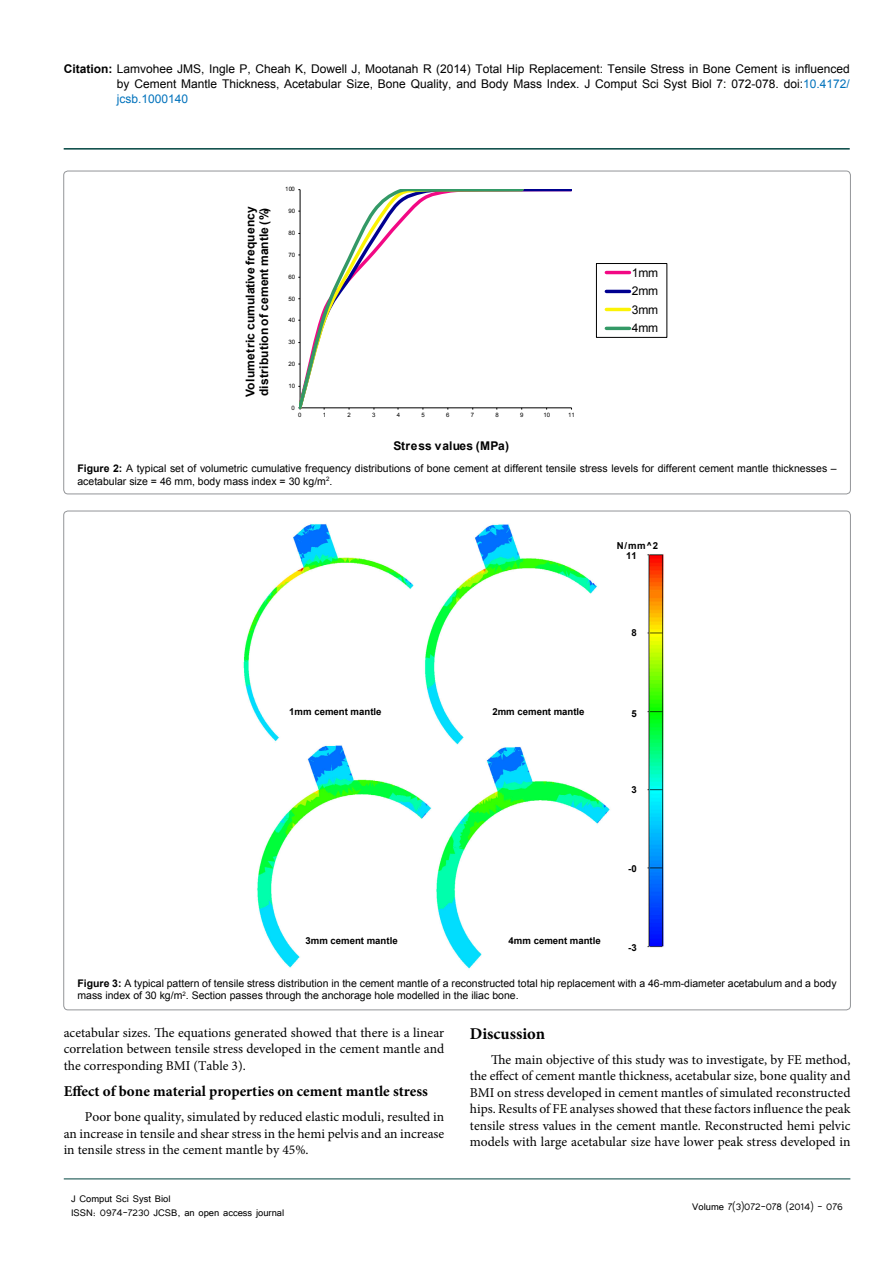
<style>
.page{position:relative;width:893px;height:1263px;background:#fff}
.page>*{position:absolute;margin:0;border:0;box-sizing:border-box;transform-origin:0 0}
.t1{font:700 16.5px "Minion Pro";color:#000}
.t2{font:700 15px "Minion Pro";color:#000}
.t3{font:13.5px/16.5px "Minion Pro";color:#000;text-align:justify}
.t4{font:12px/18.5px "Arial";color:#000;text-align:justify}
.t5{font:12px/14.4px "Tunga";color:#000}
.t6{font:700 12px/13.8px "Arial";letter-spacing:.015em;color:#000}
.t7{font:10.5px/12.6px "Arial";color:#000}
.t8{font:700 9.6px "Arial";color:#000}
.t9{font:6px "Arial";letter-spacing:.015em;color:#000}
.s1{font-weight:700}
.s2{color:#0072bc}
</style>
<div class="page">
<hr style="left:64px;top:148px;width:786px;height:2px;background:#004440">
<hr style="left:64px;top:1179px;width:786px;height:1px;background:#004440">
<svg style="left:300px;top:189px;width:225px;height:219px"></svg>
<div style="left:596px;top:263px;width:71px;height:75px;border:1px solid #000"></div>
<hr style="left:606px;top:271px;width:23px;height:3px;background:#f20884">
<hr style="left:606px;top:290px;width:23px;height:3px;background:#000090">
<hr style="left:606px;top:308px;width:23px;height:3px;background:#fcf305">
<hr style="left:606px;top:327px;width:23px;height:3px;background:#396">
<img style="left:243px;top:524px;width:421px;height:445px">
<div style="left:622px;top:551px;width:19px;height:407px;background:#fff"></div>
<div style="left:609px;top:539px;width:58px;height:13px;background:#fff"></div>
<div style="left:278px;top:703px;width:110px;height:19px;background:#fff"></div>
<div style="left:486px;top:701px;width:102px;height:23px;background:#fff"></div>
<div style="left:497px;top:929px;width:107px;height:22px;background:#fff"></div>
<div style="left:299px;top:931px;width:107px;height:21px;background:#fff"></div>
<p class="t4" style="left:117px;top:61px;width:734px;line-height:15px;text-indent:-53px"><span class="s1">Citation:</span> Lamvohee JMS, Ingle P, Cheah K, Dowell J, Mootanah R (2014) Total Hip Replacement: Tensile Stress in Bone Cement is influenced by Cement Mantle Thickness, Acetabular Size, Bone Quality, and Body Mass Index. J Comput Sci Syst Biol 7: 072-078. doi:<span class="s2">10.4172/ jcsb.1000140</span></p>
<p class="t6" style="left:244px;top:397px;width:192px;rotate:-90deg">Volumetric cumulative frequency distribution of cement mantle (%)</p>
<p class="t9" style="left:285px;top:185px;width:11px">100</p>
<p class="t9" style="left:288px;top:207px;width:8px">90</p>
<p class="t9" style="left:288px;top:229px;width:8px">80</p>
<p class="t9" style="left:288px;top:251px;width:8px">70</p>
<p class="t9" style="left:288px;top:273px;width:8px">60</p>
<p class="t9" style="left:288px;top:295px;width:8px">50</p>
<p class="t9" style="left:288px;top:316px;width:8px">40</p>
<p class="t9" style="left:288px;top:338px;width:8px">30</p>
<p class="t9" style="left:288px;top:360px;width:8px">20</p>
<p class="t9" style="left:288px;top:382px;width:8px">10</p>
<p class="t9" style="left:292px;top:404px;width:5px">0</p>
<p class="t9" style="left:298px;top:410px;width:5px">0</p>
<p class="t9" style="left:323px;top:410px;width:5px">1</p>
<p class="t9" style="left:347px;top:410px;width:5px">2</p>
<p class="t9" style="left:372px;top:410px;width:5px">3</p>
<p class="t9" style="left:397px;top:410px;width:5px">4</p>
<p class="t9" style="left:421px;top:410px;width:5px">5</p>
<p class="t9" style="left:446px;top:410px;width:5px">6</p>
<p class="t9" style="left:471px;top:410px;width:5px">7</p>
<p class="t9" style="left:496px;top:410px;width:5px">8</p>
<p class="t9" style="left:520px;top:410px;width:5px">9</p>
<p class="t9" style="left:543px;top:410px;width:8px">10</p>
<p class="t9" style="left:568px;top:410px;width:8px">11</p>
<p class="t6" style="left:393px;top:439px;width:117px">Stress values (MPa)</p>
<p class="t4" style="left:632px;top:264px;width:28px">1mm 2mm 3mm 4mm</p>
<p class="t7" style="left:77px;top:462px;width:761px"><span class="s1">Figure 2:</span> A typical set of volumetric cumulative frequency distributions of bone cement at different tensile stress levels for different cement mantle thicknesses – acetabular size = 46 mm, body mass index = 30 kg/m<sup>2</sup>.</p>
<p class="t8" style="left:617px;top:539px;width:43px">N/mm^2</p>
<p class="t8" style="left:626px;top:550px;width:12px">11</p>
<p class="t8" style="left:289px;top:705px;width:94px">1mm cement mantle</p>
<p class="t8" style="left:492px;top:705px;width:94px">2mm cement mantle</p>
<p class="t8" style="left:631px;top:626px;width:7px">8</p>
<p class="t8" style="left:631px;top:707px;width:7px">5</p>
<p class="t8" style="left:631px;top:784px;width:7px">3</p>
<p class="t8" style="left:305px;top:934px;width:94px">3mm cement mantle</p>
<p class="t8" style="left:509px;top:934px;width:94px">4mm cement mantle</p>
<p class="t8" style="left:628px;top:862px;width:10px">-0</p>
<p class="t8" style="left:628px;top:941px;width:10px">-3</p>
<p class="t7" style="left:77px;top:977px;width:761px"><span class="s1">Figure 3:</span> A typical pattern of tensile stress distribution in the cement mantle of a reconstructed total hip replacement with a 46-mm-diameter acetabulum and a body mass index of 30 kg/m<sup>2</sup>. Section passes through the anchorage hole modelled in the iliac bone.</p>
<p class="t3" style="left:64px;top:1024px;width:382px">acetabular sizes. The equations generated showed that there is a linear correlation between tensile stress developed in the cement mantle and the corresponding BMI (Table 3).</p>
<p class="t2" style="left:64px;top:1081px;width:366px">Effect of bone material properties on cement mantle stress</p>
<p class="t3" style="left:64px;top:1109px;width:382px;text-indent:21px">Poor bone quality, simulated by reduced elastic moduli, resulted in an increase in tensile and shear stress in the hemi pelvis and an increase in tensile stress in the cement mantle by 45%.</p>
<p class="t1" style="left:470px;top:1022px;width:77px">Discussion</p>
<p class="t3" style="left:470px;top:1051px;width:382px;text-indent:21px">The main objective of this study was to investigate, by FE method, the effect of cement mantle thickness, acetabular size, bone quality and BMI on stress developed in cement mantles of simulated reconstructed hips. Results of FE analyses showed that these factors influence the peak tensile stress values in the cement mantle. Reconstructed hemi pelvic models with large acetabular size have lower peak stress developed in</p>
<p class="t5" style="left:71px;top:1190px;width:215px">J Comput Sci Syst Biol<br>ISSN: 0974-7230 JCSB, an open access journal</p>
<p class="t5" style="left:692px;top:1199px;width:152px">Volume 7(3)072-078 (2014) - 076</p>
</div>
